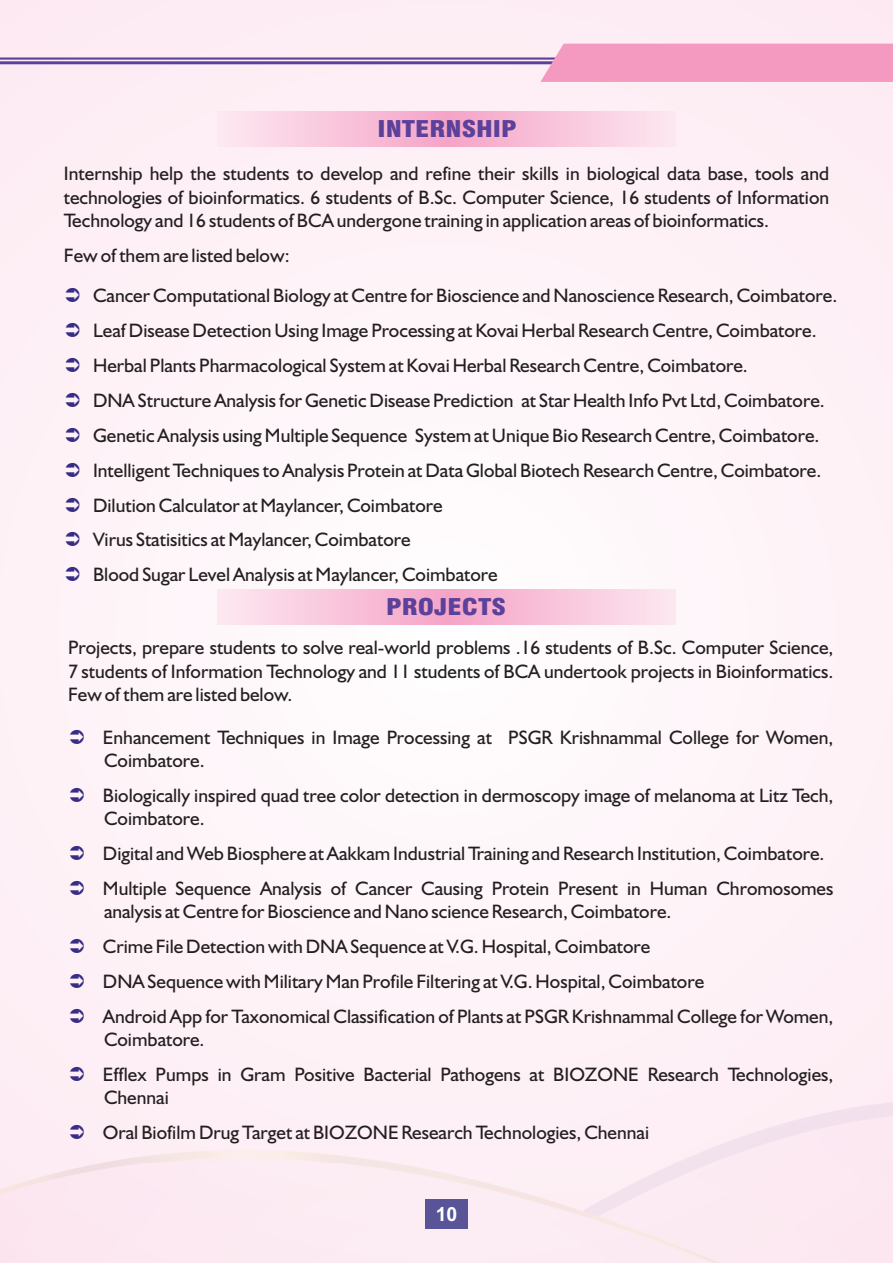
<style>
.page{position:relative;width:893px;height:1263px;background:#fef3f8}
.page>*{position:absolute;margin:0;border:0;box-sizing:border-box;transform-origin:0 0}
.t1{font:900 condensed 22.5px "Swiss 721 BT";color:#5b419a;scale:1.22 1}
.t2{font:19.5px/35px "Humanist 521 BT";color:#231f20}
.t3{font:700 19.5px "Arial";color:#fff}
</style>
<div class="page">
<img style="left:0;top:1102px;width:893px;height:161px">
<svg style="left:0;top:44px;width:893px;height:38px"></svg>
<svg style="left:218px;top:589px;width:457px;height:36px;background:#f8c6dc"></svg>
<svg style="left:218px;top:111px;width:457px;height:36px;background:#f8c6dc"></svg>
<div style="left:426px;top:1199px;width:42px;height:30px;background:#595498"></div>
<svg style="left:70px;top:1125px;width:14px;height:14px"></svg>
<p class="t1" style="left:378px;top:120px;width:116px">INTERNSHIP</p>
<p class="t2" style="left:64px;top:164px;width:767px;line-height:23.2px;text-align:justify">Internship help the students to develop and refine their skills in biological data base, tools and technologies of bioinformatics. 6 students of B.Sc. Computer Science, 16 students of Information Technology and 16 students of BCA undergone training in application areas of bioinformatics.</p>
<p class="t2" style="left:64px;top:239px;width:227px">Few of them are listed below:</p>
<p class="t2" style="left:93px;top:280px;width:746px">Cancer Computational Biology at Centre for Bioscience and Nanoscience Research, Coimbatore.<br>Leaf Disease Detection Using Image Processing at Kovai Herbal Research Centre, Coimbatore.<br>Herbal Plants Pharmacological System at Kovai Herbal Research Centre, Coimbatore.<br>DNA Structure Analysis for Genetic Disease Prediction at Star Health Info Pvt Ltd, Coimbatore.<br>Genetic Analysis using Multiple Sequence System at Unique Bio Research Centre, Coimbatore.<br>Intelligent Techniques to Analysis Protein at Data Global Biotech Research Centre, Coimbatore.<br>Dilution Calculator at Maylancer, Coimbatore<br>Virus Statisitics at Maylancer, Coimbatore<br>Blood Sugar Level Analysis at Maylancer, Coimbatore</p>
<p class="t1" style="left:386px;top:598px;width:100px">PROJECTS</p>
<p class="t2" style="left:68px;top:638px;width:767px;line-height:23.2px;text-align:justify">Projects, prepare students to solve real-world problems .16 students of B.Sc. Computer Science, 7 students of Information Technology and 11 students of BCA undertook projects in Bioinformatics.<br>Few of them are listed below.</p>
<p class="t2" style="left:103px;top:727px;width:732px;line-height:23.2px">Enhancement Techniques in Image Processing at PSGR Krishnammal College for Women,<br>Coimbatore.</p>
<p class="t2" style="left:103px;top:785px;width:732px;line-height:23.2px">Biologically inspired quad tree color detection in dermoscopy image of melanoma at Litz Tech,<br>Coimbatore.</p>
<p class="t2" style="left:103px;top:837px;width:732px">Digital and Web Biosphere at Aakkam Industrial Training and Research Institution, Coimbatore.<br>Multiple Sequence Analysis of Cancer Causing Protein Present in Human Chromosomes</p>
<p class="t2" style="left:103px;top:896px;width:732px">analysis at Centre for Bioscience and Nano science Research, Coimbatore.<br>Crime File Detection with DNA Sequence at V.G. Hospital, Coimbatore<br>DNA Sequence with Military Man Profile Filtering at V.G. Hospital, Coimbatore<br>Android App for Taxonomical Classification of Plants at PSGR Krishnammal College for Women,</p>
<p class="t2" style="left:103px;top:1024px;width:732px">Coimbatore.<br>Efflex Pumps in Gram Positive Bacterial Pathogens at BIOZONE Research Technologies,</p>
<p class="t2" style="left:103px;top:1082px;width:548px">Chennai<br>Oral Biofilm Drug Target at BIOZONE Research Technologies, Chennai</p>
<p class="t3" style="left:436px;top:1207px;width:23px">10</p>
</div>
